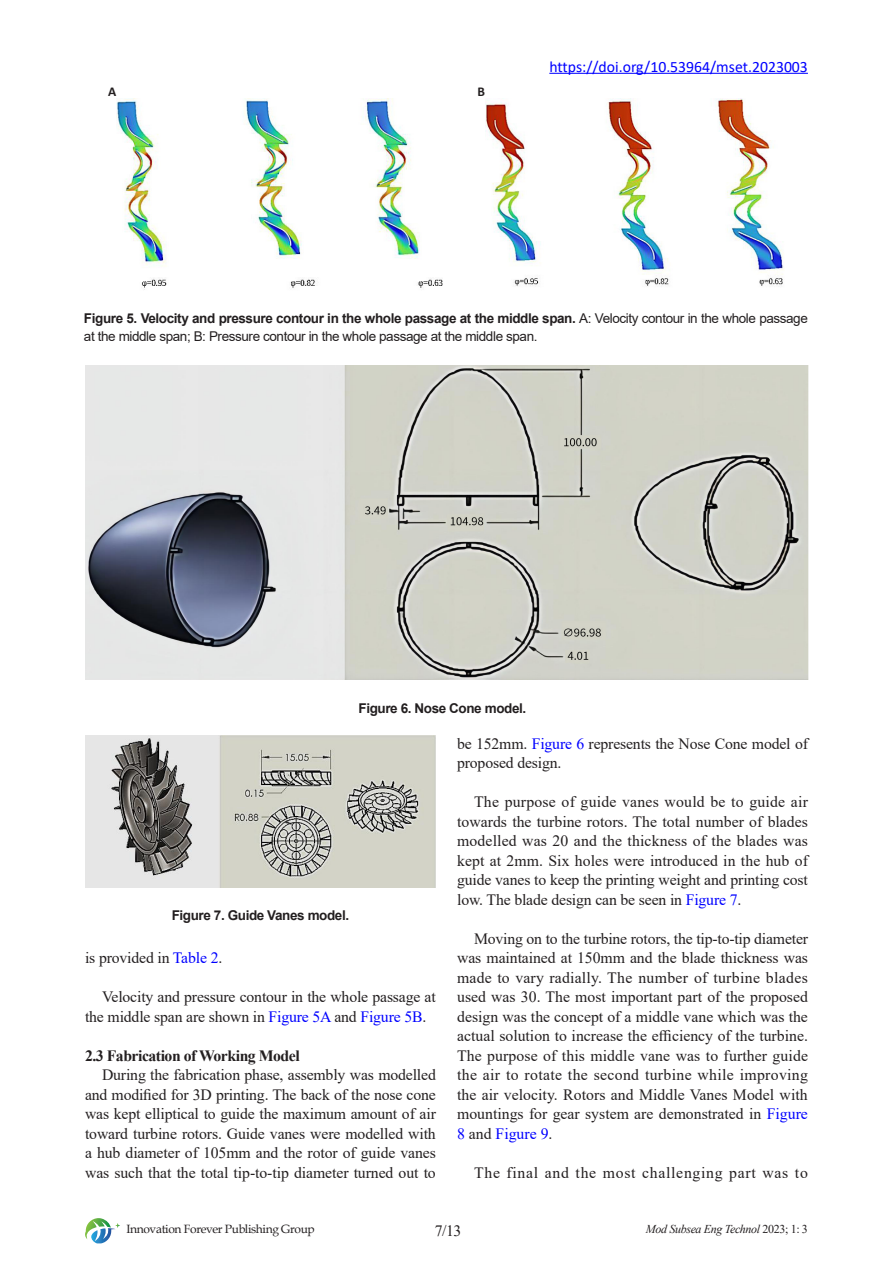
<style>
.page{position:relative;width:893px;height:1263px;background:#fff}
.page>*{position:absolute;margin:0;border:0;box-sizing:border-box;transform-origin:0 0}
.正文{font:15.75px/19.5px "Times New Roman";letter-spacing:-.01em;color:#231f20;text-align:justify}
.正文-2{font:15.75px "Times New Roman";letter-spacing:.045em;color:#231f20}
.t1{font:15.75px "Calibri";color:#00f}
.二级及以下等级标题{font:700 15.75px "Times New Roman";letter-spacing:-.03em;color:#231f20}
.图注样式{font:13.5px/18px "Arial";letter-spacing:-.03em;color:#231f20}
.图注样式-2{font:700 13.5px "Arial";letter-spacing:-.03em;color:#231f20}
.图注样式-3{font:700 13.5px "Calibri";color:#231f20}
.t2{font:12px "Book Antiqua";letter-spacing:-.03em;color:#231f20}
.t3{font:italic 12px "Times New Roman";letter-spacing:-.03em;color:#231f20}
.s1{font-weight:700}
.s2{color:#00f}
.s3{font-style:normal}
</style>
<div class="page">
<svg style="left:85px;top:1218px;width:35px;height:25px"></svg>
<hr style="left:549px;top:73px;width:259px;height:1px;background:#00f">
<img style="left:116px;top:99px;width:327px;height:191px">
<img style="left:485px;top:99px;width:299px;height:187px">
<img style="left:85px;top:366px;width:723px;height:314px">
<img style="left:85px;top:736px;width:351px;height:151px">
<p class="图注样式-3" style="left:108px;top:82px;width:10px">A</p>
<p class="图注样式-3" style="left:477px;top:82px;width:9px">B</p>
<p class="t1" style="left:549px;top:55px;width:260px">https://doi.org/10.53964/mset.2023003</p>
<p class="图注样式" style="left:84px;top:309px;width:725px"><span class="s1">Figure 5. Velocity and pressure contour in the whole passage at the middle span.</span> A: Velocity contour in the whole passage at the middle span; B: Pressure contour in the whole passage at the middle span.</p>
<p class="图注样式-2" style="left:359px;top:698px;width:169px">Figure 6. Nose Cone model.</p>
<p class="图注样式-2" style="left:172px;top:906px;width:179px">Figure 7. Guide Vanes model.</p>
<p class="正文" style="left:85px;top:948px;width:139px">is provided in <span class="s2">Table 2</span>.</p>
<p class="正文" style="left:85px;top:987px;width:352px;text-indent:17px">Velocity and pressure contour in the whole passage at the middle span are shown in <span class="s2">Figure 5A</span> and <span class="s2">Figure 5B</span>.</p>
<p class="二级及以下等级标题" style="left:85px;top:1044px;width:216px">2.3 Fabrication of Working Model</p>
<p class="正文" style="left:85px;top:1065px;width:352px;text-indent:17px">During the fabrication phase, assembly was modelled and modified for 3D printing. The back of the nose cone was kept elliptical to guide the maximum amount of air toward turbine rotors. Guide vanes were modelled with a hub diameter of 105mm and the rotor of guide vanes was such that the total tip-to-tip diameter turned out to</p>
<p class="正文" style="left:457px;top:733px;width:352px">be 152mm. <span class="s2">Figure 6</span> represents the Nose Cone model of proposed design.</p>
<p class="正文" style="left:457px;top:792px;width:352px;text-indent:17px">The purpose of guide vanes would be to guide air towards the turbine rotors. The total number of blades modelled was 20 and the thickness of the blades was kept at 2mm. Six holes were introduced in the hub of guide vanes to keep the printing weight and printing cost low. The blade design can be seen in <span class="s2">Figure 7</span>.</p>
<p class="正文" style="left:457px;top:928px;width:352px;text-indent:17px">Moving on to the turbine rotors, the tip-to-tip diameter was maintained at 150mm and the blade thickness was made to vary radially. The number of turbine blades used was 30. The most important part of the proposed design was the concept of a middle vane which was the actual solution to increase the efficiency of the turbine.<br>The purpose of this middle vane was to further guide the air to rotate the second turbine while improving the air velocity. Rotors and Middle Vanes Model with mountings for gear system are demonstrated in <span class="s2">Figure 8</span> and <span class="s2">Figure 9</span>.</p>
<p class="正文-2" style="left:474px;top:1161px;width:335px">The final and the most challenging part was to</p>
<p class="t2" style="left:126px;top:1220px;width:190px">Innovation Forever Publishing Group</p>
<p class="正文" style="left:435px;top:1220px;width:28px">7/13</p>
<p class="t3" style="left:646px;top:1220px;width:164px">Mod Subsea Eng Technol <span class="s3">2023; 1: 3</span></p>
</div>
